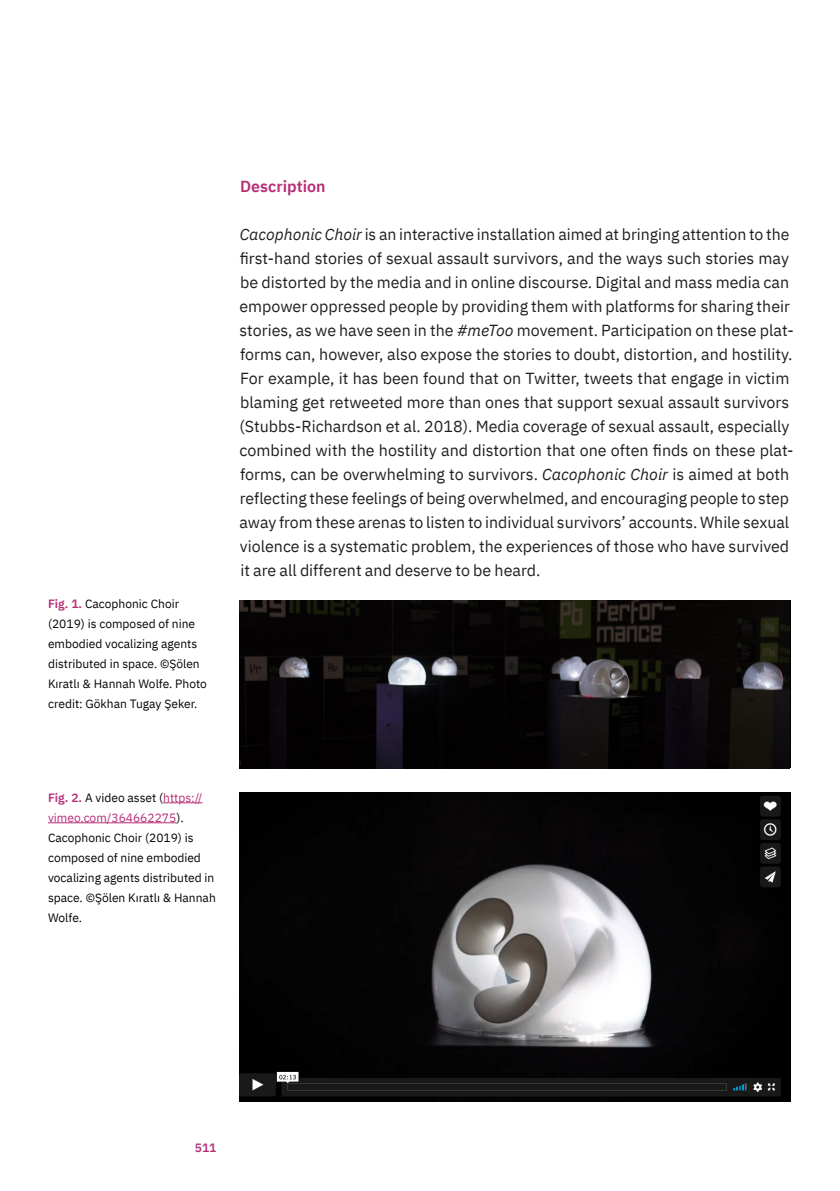
<style>
.page{position:relative;width:840px;height:1191px;background:#fff}
.page>*{position:absolute;margin:0;border:0;box-sizing:border-box;transform-origin:0 0}
.TXT{font:16px/24px "IBM Plex Sans";color:#231f20}
.TXT-2{font:600 16px "IBM Plex Sans";color:#b82c76}
.REFS{font:12px/20px "IBM Plex Sans";color:#040503}
.t1{font:600 12px "IBM Plex Sans";color:#b82c76}
.s1{font-weight:600;color:#b82c76}
.s2{font-style:italic}
.s3{color:#b82c76}
</style>
<div class="page">
<hr style="left:163px;top:802px;width:39px;height:1px;background:#b82c76">
<hr style="left:48px;top:822px;width:128px;height:1px;background:#b82c76">
<img style="left:239px;top:792px;width:551px;height:309px">
<img style="left:239px;top:600px;width:550px;height:168px">
<p class="REFS" style="left:48px;top:592px;width:160px"><span class="s1">Fig. 1.</span> Cacophonic Choir (2019) is composed of nine embodied vocalizing agents distributed in space. ©Şölen<br>Kıratlı &amp; Hannah Wolfe. Photo credit: Gökhan Tugay Şeker.</p>
<p class="TXT-2" style="left:240px;top:174px;width:87px">Description</p>
<p class="TXT" style="left:239px;top:221px;width:555px"><span class="s2">Cacophonic Choir</span> is an interactive installation aimed at bringing attention to the first-hand stories of sexual assault survivors, and the ways such stories may be distorted by the media and in online discourse. Digital and mass media can empower oppressed people by providing them with platforms for sharing their stories, as we have seen in the <span class="s2">#meToo</span> movement. Participation on these plat&shy;forms can, however, also expose the stories to doubt, distortion, and hostility.<br>For example, it has been found that on Twitter, tweets that engage in victim blaming get retweeted more than ones that support sexual assault survivors (Stubbs-Richardson et al. 2018). Media coverage of sexual assault, especially combined with the hostility and distortion that one often finds on these plat&shy;forms, can be overwhelming to survivors. <span class="s2">Cacophonic Choir</span> is aimed at both reflecting these feelings of being overwhelmed, and encouraging people to step away from these arenas to listen to individual survivors’ accounts. While sexual violence is a systematic problem, the experiences of those who have survived it are all different and deserve to be heard.</p>
<p class="REFS" style="left:48px;top:786px;width:169px"><span class="s1">Fig. 2.</span> A video asset (<span class="s3">https:// vimeo.com/364662275</span>).<br>Cacophonic Choir (2019) is composed of nine embodied vocalizing agents distributed in space. ©Şölen Kıratlı &amp; Hannah<br>Wolfe.</p>
<p class="t1" style="left:195px;top:1138px;width:23px">511</p>
</div>
